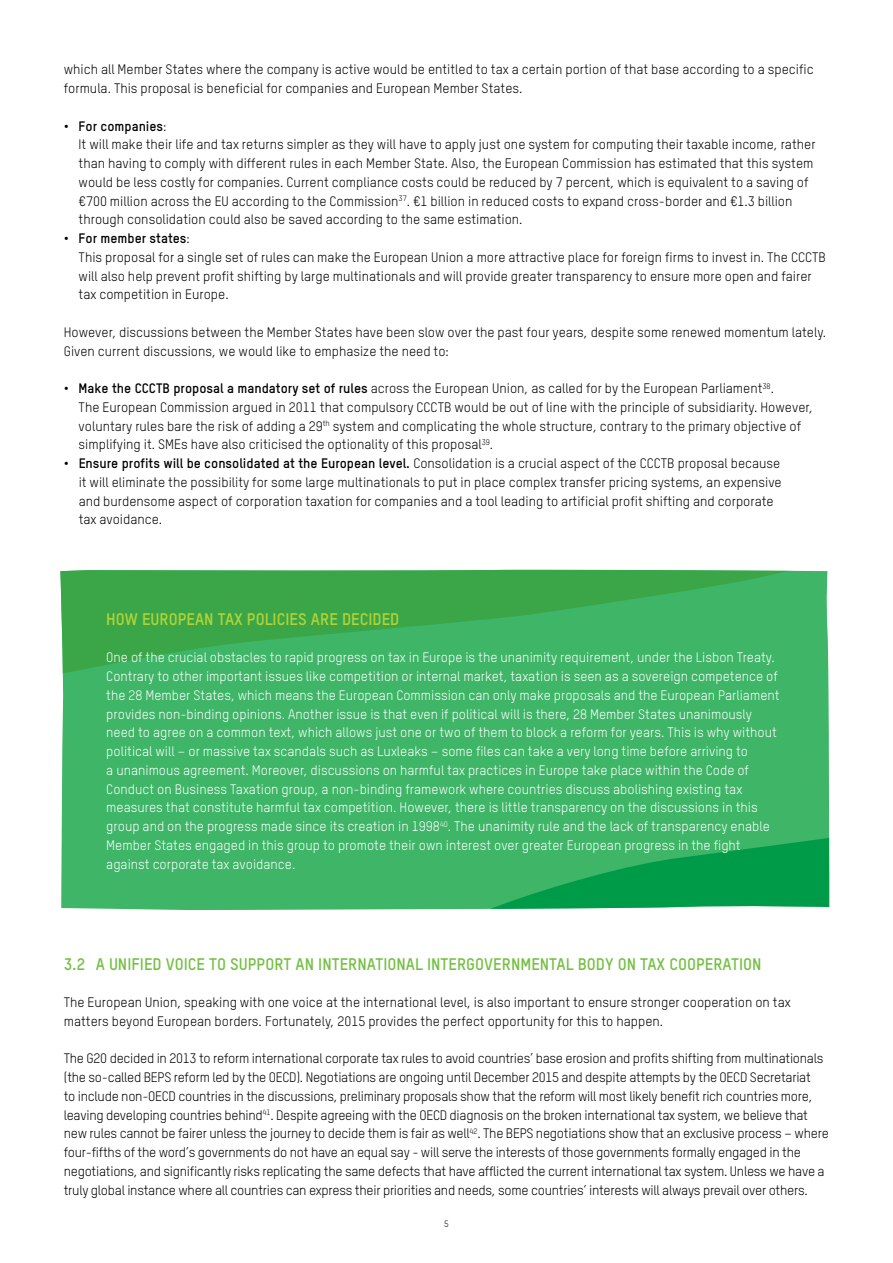
<style>
.page{position:relative;width:893px;height:1263px;background:#fff}
.page>*{position:absolute;margin:0;border:0;box-sizing:border-box;transform-origin:0 0}
.t1{font:700 16.5px "Oxfam TSTARPRO";color:#75c044}
.t2{font:700 16.5px "Oxfam TSTARPRO";color:#b5d334}
.t3{font:13.5px/18.8px "Oxfam TSTARPRO";color:#000}
.t4{font:13.5px/18.8px "Oxfam TSTARPRO";color:#fff}
.t5{font:13.5px/18.8px "Oxfam TSTARPRO";letter-spacing:-.02em;color:#000}
.t6{font:700 13.5px "Oxfam TSTARPRO";color:#000}
.t7{font:9px "Oxfam TSTARPRO";color:#000}
.s1{font-weight:400}
.s2{font-weight:700}
</style>
<div class="page">
<div style="left:61px;top:569px;width:768px;height:341px;background:#3eb567"></div>
<svg style="left:60px;top:570px;width:769px;height:108px;background:#3dae59"></svg>
<svg style="left:422px;top:831px;width:407px;height:79px;background:#28ab5e"></svg>
<p class="t3" style="left:64px;top:60px;width:751px">which all Member States where the company is active would be entitled to tax a certain portion of that base according to a specific formula. This proposal is beneficial for companies and European Member States.</p>
<p class="t6" style="left:64px;top:117px;width:104px">• For companies<span class="s1">:</span></p>
<p class="t3" style="left:64px;top:135px;width:753px">It will make their life and tax returns simpler as they will have to apply just one system for computing their taxable income, rather</p>
<p class="t3" style="left:79px;top:154px;width:736px">than having to comply with different rules in each Member State. Also, the European Commission has estimated that this system</p>
<p class="t3" style="left:79px;top:172px;width:731px">would be less costly for companies. Current compliance costs could be reduced by 7 percent, which is equivalent to a saving of</p>
<p class="t3" style="left:79px;top:191px;width:715px">€700 million across the EU according to the Commission<sup>37</sup>. €1 billion in reduced costs to expand cross-border and €1.3 billion</p>
<p class="t3" style="left:79px;top:210px;width:445px">through consolidation could also be saved according to the same estimation.</p>
<p class="t6" style="left:64px;top:230px;width:128px">• For member states<span class="s1">:</span></p>
<p class="t3" style="left:64px;top:247px;width:756px">This proposal for a single set of rules can make the European Union a more attractive place for foreign firms to invest in. The CCCTB</p>
<p class="t3" style="left:79px;top:266px;width:735px">will also help prevent profit shifting by large multinationals and will provide greater transparency to ensure more open and fairer</p>
<p class="t3" style="left:79px;top:285px;width:152px">tax competition in Europe.</p>
<p class="t3" style="left:64px;top:322px;width:764px">However, discussions between the Member States have been slow over the past four years, despite some renewed momentum lately.<br>Given current discussions, we would like to emphasize the need to:</p>
<p class="t3" style="left:64px;top:379px;width:712px"><span class="s2">• Make the CCCTB proposal a mandatory set of rules</span> across the European Union, as called for by the European Parliament<sup>38</sup>.</p>
<p class="t3" style="left:64px;top:397px;width:751px">The European Commission argued in 2011 that compulsory CCCTB would be out of line with the principle of subsidiarity. However,</p>
<p class="t3" style="left:79px;top:416px;width:724px">voluntary rules bare the risk of adding a 29<sup>th</sup> system and complicating the whole structure, contrary to the primary objective of</p>
<p class="t3" style="left:79px;top:435px;width:416px">simplifying it. SMEs have also criticised the optionality of this proposal<sup>39</sup>.</p>
<p class="t3" style="left:79px;top:454px;width:704px;text-indent:-15px"><span class="s2">• Ensure profits will be consolidated at the European level.</span> Consolidation is a crucial aspect of the CCCTB proposal because it will eliminate the possibility for some large multinationals to put in place complex transfer pricing systems, an expensive and burdensome aspect of corporation taxation for companies and a tool leading to artificial profit shifting and corporate tax avoidance.</p>
<p class="t2" style="left:106px;top:609px;width:295px">How European tax policies are decided</p>
<p class="t4" style="left:106px;top:648px;width:675px">One of the crucial obstacles to rapid progress on tax in Europe is the unanimity requirement, under the Lisbon Treaty.<br>Contrary to other important issues like competition or internal market, taxation is seen as a sovereign competence of the 28 Member States, which means the European Commission can only make proposals and the European Parliament provides non-binding opinions. Another issue is that even if political will is there, 28 Member States unanimously need to agree on a common text, which allows just one or two of them to block a reform for years. This is why without political will – or massive tax scandals such as Luxleaks – some files can take a very long time before arriving to<br>a unanimous agreement. Moreover, discussions on harmful tax practices in Europe take place within the Code of Conduct on Business Taxation group, a non-binding framework where countries discuss abolishing existing tax measures that constitute harmful tax competition. However, there is little transparency on the discussions in this group and on the progress made since its creation in 1998<sup>40</sup>. The unanimity rule and the lack of transparency enable Member States engaged in this group to promote their own interest over greater European progress in the fight against corporate tax avoidance.</p>
<p class="t1" style="left:64px;top:954px;width:699px">3.2 A unified voice to support an international intergovernmental body on tax cooperation</p>
<p class="t3" style="left:64px;top:993px;width:728px">The European Union, speaking with one voice at the international level, is also important to ensure stronger cooperation on tax matters beyond European borders. Fortunately, 2015 provides the perfect opportunity for this to happen.</p>
<p class="t5" style="left:64px;top:1049px;width:767px">The G20 decided in 2013 to reform international corporate tax rules to avoid countries’ base erosion and profits shifting from multinationals (the so-called BEPS reform led by the OECD). Negotiations are ongoing until December 2015 and despite attempts by the OECD Secretariat<br>to include non-OECD countries in the discussions, preliminary proposals show that the reform will most likely benefit rich countries more, leaving developing countries behind<sup>41</sup>. Despite agreeing with the OECD diagnosis on the broken international tax system, we believe that new rules cannot be fairer unless the journey to decide them is fair as well<sup>42</sup>. The BEPS negotiations show that an exclusive process – where four-fifths of the word’s governments do not have an equal say - will serve the interests of those governments formally engaged in the negotiations, and significantly risks replicating the same defects that have afflicted the current international tax system. Unless we have a truly global instance where all countries can express their priorities and needs, some countries’ interests will always prevail over others.</p>
<p class="t7" style="left:444px;top:1219px;width:6px">5</p>
</div>
